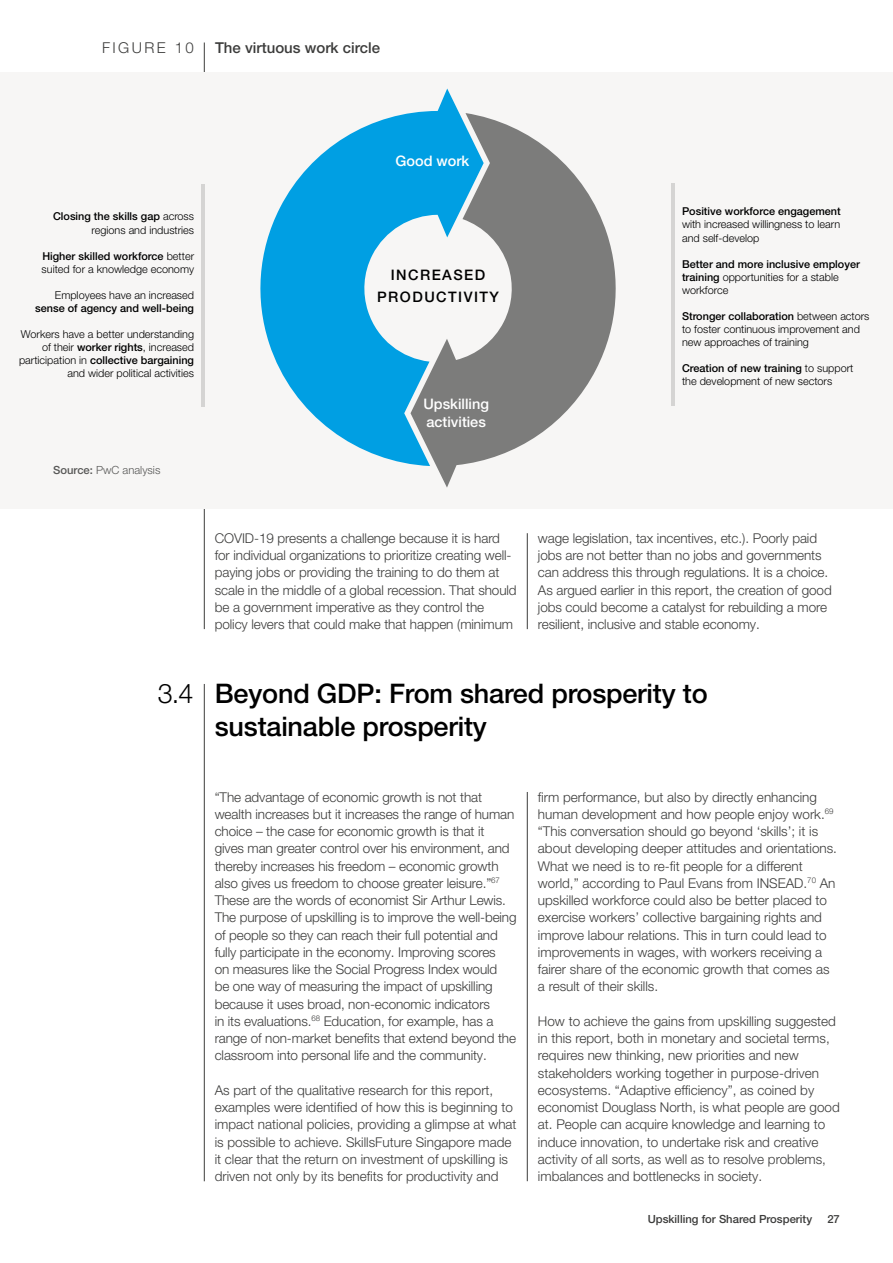
<style>
.page{position:relative;width:893px;height:1263px;background:#fff}
.page>*{position:absolute;margin:0;border:0;box-sizing:border-box;transform-origin:0 0}
.t1{font:500 27px/32.4px "Helvetica Neue LT Pro";letter-spacing:-.005em;color:#000}
.t2{font:300 27px "Helvetica Neue LT Pro";color:#000}
.t3{font:500 15px "Helvetica Neue LT Pro";color:#3c3c3b}
.t4{font:300 15px "Helvetica Neue LT Pro";letter-spacing:.16em;color:#3c3c3b}
.t5{font:500 14.55px/17.4px "Helvetica Neue LT Pro";color:#fff}
.t6{font:500 14.55px/21.9px "Helvetica Neue LT Pro";letter-spacing:.1em;color:#000;text-align:center}
.t7{font:300 13.5px/17.2px "Helvetica Neue LT Pro";letter-spacing:-.005em;color:#3c3c3b}
.t8{font:500 11.25px "Helvetica Neue LT Pro";color:#3c3c3b}
.t9{font:300 11.25px "Helvetica Neue LT Pro";color:#575756}
.t10{font:300 10.8px/13px "Helvetica Neue LT Pro";color:#000}
.t11{font:500 10.8px/13px "Helvetica Neue LT Pro";color:#000}
.s1{font-weight:500}
.s2{font-weight:300}
</style>
<div class="page">
<hr style="left:204px;top:43px;width:1px;height:586px;background:#3c3c3b">
<div style="left:0;top:72px;width:893px;height:436px;background:#f7f6f5"></div>
<hr style="left:527px;top:533px;width:1px;height:96px;background:#3c3c3b">
<hr style="left:204px;top:684px;width:1px;height:497px;background:#3c3c3b">
<hr style="left:527px;top:792px;width:1px;height:389px;background:#3c3c3b">
<svg style="left:436px;top:117px;width:180px;height:371px;fill:#7c7c7b"></svg>
<svg style="left:260px;top:89px;width:224px;height:377px"></svg>
<hr style="left:201px;top:184px;width:4px;height:223px;background:#d5d4d3">
<hr style="left:671px;top:183px;width:4px;height:223px;background:#d5d4d3">
<p class="t4" style="left:102px;top:39px;width:93px">FIGURE 10</p>
<p class="t3" style="left:215px;top:39px;width:167px">The virtuous work circle</p>
<p class="t5" style="left:395px;top:152px;width:75px">Good work</p>
<p class="t10" style="left:53px;top:210px;width:142px;text-align:right"><span class="s1">Closing the skills gap</span> across regions and industries</p>
<p class="t10" style="left:42px;top:249px;width:154px"><span class="s1">Higher skilled workforce</span> better suited for a knowledge economy</p>
<p class="t10" style="left:55px;top:288px;width:141px">Employees have an increased</p>
<p class="t11" style="left:35px;top:301px;width:160px">sense of agency and well-being</p>
<p class="t10" style="left:19px;top:327px;width:177px;text-align:right">Workers have a better understanding of their <span class="s1">worker rights</span>, increased participation in <span class="s1">collective bargaining </span>and wider political activities</p>
<p class="t9" style="left:53px;top:463px;width:109px"><span class="s1">Source:</span> PwC analysis</p>
<p class="t6" style="left:377px;top:264px;width:123px">INCREASED<br>PRODUCTIVITY</p>
<p class="t5" style="left:423px;top:395px;width:67px">Upskilling activities</p>
<p class="t11" style="left:682px;top:205px;width:160px">Positive workforce engagement</p>
<p class="t10" style="left:682px;top:218px;width:160px">with increased willingness to learn and self-develop</p>
<p class="t11" style="left:682px;top:257px;width:179px">Better and more inclusive employer training <span class="s2">opportunities for a stable workforce</span></p>
<p class="t10" style="left:682px;top:309px;width:189px"><span class="s1">Stronger collaboration</span> between actors to foster continuous improvement and new approaches of training</p>
<p class="t10" style="left:682px;top:361px;width:173px"><span class="s1">Creation of new training</span> to support the development of new sectors</p>
<h1 class="t2" style="left:158px;top:677px;width:37px">3.4</h1>
<p class="t7" style="left:215px;top:529px;width:303px">COVID-19 presents a challenge because it is hard for individual organizations to prioritize creating well&shy;paying jobs or providing the training to do them at scale in the middle of a global recession. That should be a government imperative as they control the policy levers that could make that happen (minimum</p>
<p class="t7" style="left:538px;top:529px;width:295px">wage legislation, tax incentives, etc.). Poorly paid jobs are not better than no jobs and governments can address this through regulations. It is a choice.<br>As argued earlier in this report, the creation of good jobs could become a catalyst for rebuilding a more resilient, inclusive and stable economy.</p>
<h1 class="t1" style="left:215px;top:677px;width:494px">Beyond GDP: From shared prosperity to sustainable prosperity</h1>
<p class="t7" style="left:215px;top:788px;width:303px">“The advantage of economic growth is not that wealth increases but it increases the range of human choice – the case for economic growth is that it gives man greater control over his environment, and thereby increases his freedom – economic growth also gives us freedom to choose greater leisure.”<sup>67<br></sup>These are the words of economist Sir Arthur Lewis.<br>The purpose of upskilling is to improve the well-being of people so they can reach their full potential and fully participate in the economy. Improving scores<br>on measures like the Social Progress Index would<br>be one way of measuring the impact of upskilling because it uses broad, non-economic indicators<br>in its evaluations.<sup>68</sup> Education, for example, has a range of non-market benefits that extend beyond the classroom into personal life and the community.</p>
<p class="t7" style="left:215px;top:1081px;width:303px">As part of the qualitative research for this report, examples were identified of how this is beginning to impact national policies, providing a glimpse at what is possible to achieve. SkillsFuture Singapore made it clear that the return on investment of upskilling is driven not only by its benefits for productivity and</p>
<p class="t7" style="left:538px;top:788px;width:301px">firm performance, but also by directly enhancing human development and how people enjoy work.<sup>69 </sup>“This conversation should go beyond ‘skills’; it is about developing deeper attitudes and orientations.<br>What we need is to re-fit people for a different world,” according to Paul Evans from INSEAD.<sup>70</sup> An upskilled workforce could also be better placed to exercise workers’ collective bargaining rights and improve labour relations. This in turn could lead to improvements in wages, with workers receiving a fairer share of the economic growth that comes as a result of their skills.</p>
<p class="t7" style="left:538px;top:1012px;width:303px">How to achieve the gains from upskilling suggested in this report, both in monetary and societal terms, requires new thinking, new priorities and new stakeholders working together in purpose-driven ecosystems. “Adaptive efficiency”, as coined by economist Douglass North, is what people are good at. People can acquire knowledge and learning to induce innovation, to undertake risk and creative activity of all sorts, as well as to resolve problems, imbalances and bottlenecks in society.</p>
<p class="t8" style="left:648px;top:1212px;width:166px">Upskilling for Shared Prosperity</p>
<p class="t8" style="left:827px;top:1212px;width:14px">27</p>
</div>
